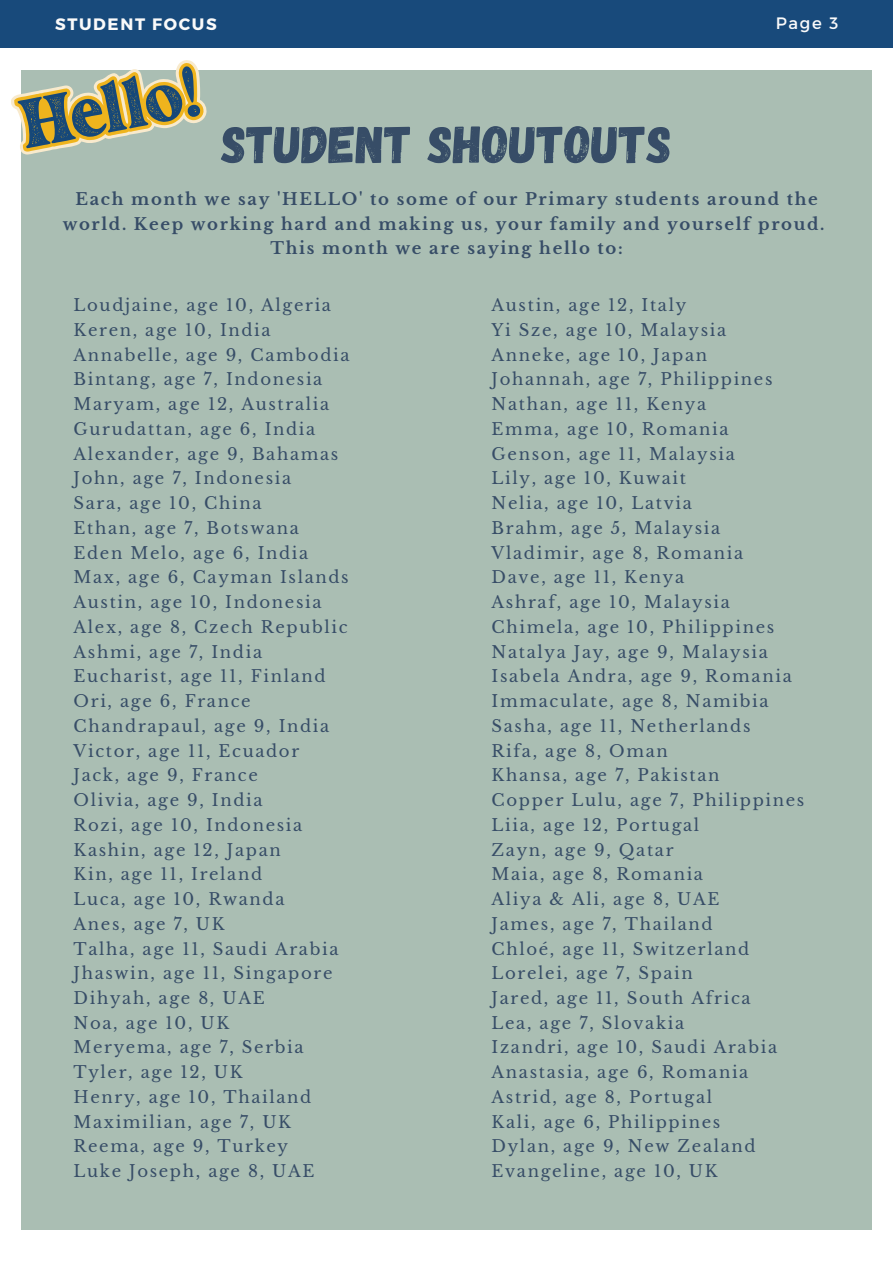
<style>
.page{position:relative;width:893px;height:1264px;background:#fff}
.page>*{position:absolute;margin:0;border:0;box-sizing:border-box;transform-origin:0 0}
.t1{font:52.5px "Gagalin";color:#374d67}
.t2{font:16.5px/24.8px "Libre Baskerville";letter-spacing:.1em;color:#374d67}
.t3{font:700 16.5px/24.8px "Libre Baskerville";letter-spacing:.1em;color:#374d67;text-align:center}
.t4{font:700 16.5px "Montserrat";letter-spacing:.1em;color:#fafafa}
.t5{font:16.5px "Montserrat";color:#fafafa}
</style>
<div class="page">
<div style="left:22px;top:70px;width:849px;height:1160px;background:#aabeb3"></div>
<div style="left:0;top:0;width:892px;height:47px;background:#184a7b"></div>
<svg style="left:11px;top:60px;width:196px;height:99px"></svg>
<p class="t4" style="left:55px;top:14px;width:163px">STUDENT FOCUS</p>
<p class="t5" style="left:775px;top:13px;width:64px">Page 3</p>
<h1 class="t1" style="left:221px;top:110px;width:452px">STUDENT SHOUTOUTS</h1>
<p class="t3" style="left:63px;top:187px;width:763px">Each month we say 'HELLO' to some of our Primary students around the world. Keep working hard and making us, your family and yourself proud.<br>This month we are saying hello to:</p>
<p class="t2" style="left:74px;top:293px;width:277px">Loudjaine, age 10, Algeria<br>Keren, age 10, India<br>Annabelle, age 9, Cambodia<br>Bintang, age 7, Indonesia<br>Maryam, age 12, Australia<br>Gurudattan, age 6, India<br>Alexander, age 9, Bahamas<br>John, age 7, Indonesia<br>Sara, age 10, China<br>Ethan, age 7, Botswana<br>Eden Melo, age 6, India<br>Max, age 6, Cayman Islands<br>Austin, age 10, Indonesia<br>Alex, age 8, Czech Republic<br>Ashmi, age 7, India<br>Eucharist, age 11, Finland<br>Ori, age 6, France<br>Chandrapaul, age 9, India<br>Victor, age 11, Ecuador<br>Jack, age 9, France<br>Olivia, age 9, India<br>Rozi, age 10, Indonesia<br>Kashin, age 12, Japan<br>Kin, age 11, Ireland<br>Luca, age 10, Rwanda<br>Anes, age 7, UK<br>Talha, age 11, Saudi Arabia<br>Jhaswin, age 11, Singapore<br>Dihyah, age 8, UAE<br>Noa, age 10, UK<br>Meryema, age 7, Serbia<br>Tyler, age 12, UK<br>Henry, age 10, Thailand<br>Maximilian, age 7, UK<br>Reema, age 9, Turkey<br>Luke Joseph, age 8, UAE</p>
<p class="t2" style="left:491px;top:293px;width:314px">Austin, age 12, Italy<br>Yi Sze, age 10, Malaysia<br>Anneke, age 10, Japan<br>Johannah, age 7, Philippines<br>Nathan, age 11, Kenya<br>Emma, age 10, Romania<br>Genson, age 11, Malaysia<br>Lily, age 10, Kuwait<br>Nelia, age 10, Latvia<br>Brahm, age 5, Malaysia<br>Vladimir, age 8, Romania<br>Dave, age 11, Kenya<br>Ashraf, age 10, Malaysia<br>Chimela, age 10, Philippines<br>Natalya Jay, age 9, Malaysia<br>Isabela Andra, age 9, Romania<br>Immaculate, age 8, Namibia<br>Sasha, age 11, Netherlands<br>Rifa, age 8, Oman<br>Khansa, age 7, Pakistan<br>Copper Lulu, age 7, Philippines<br>Liia, age 12, Portugal<br>Zayn, age 9, Qatar<br>Maia, age 8, Romania<br>Aliya &amp; Ali, age 8, UAE<br>James, age 7, Thailand<br>Chloé, age 11, Switzerland<br>Lorelei, age 7, Spain<br>Jared, age 11, South Africa<br>Lea, age 7, Slovakia<br>Izandri, age 10, Saudi Arabia<br>Anastasia, age 6, Romania<br>Astrid, age 8, Portugal<br>Kali, age 6, Philippines<br>Dylan, age 9, New Zealand<br>Evangeline, age 10, UK</p>
</div>
